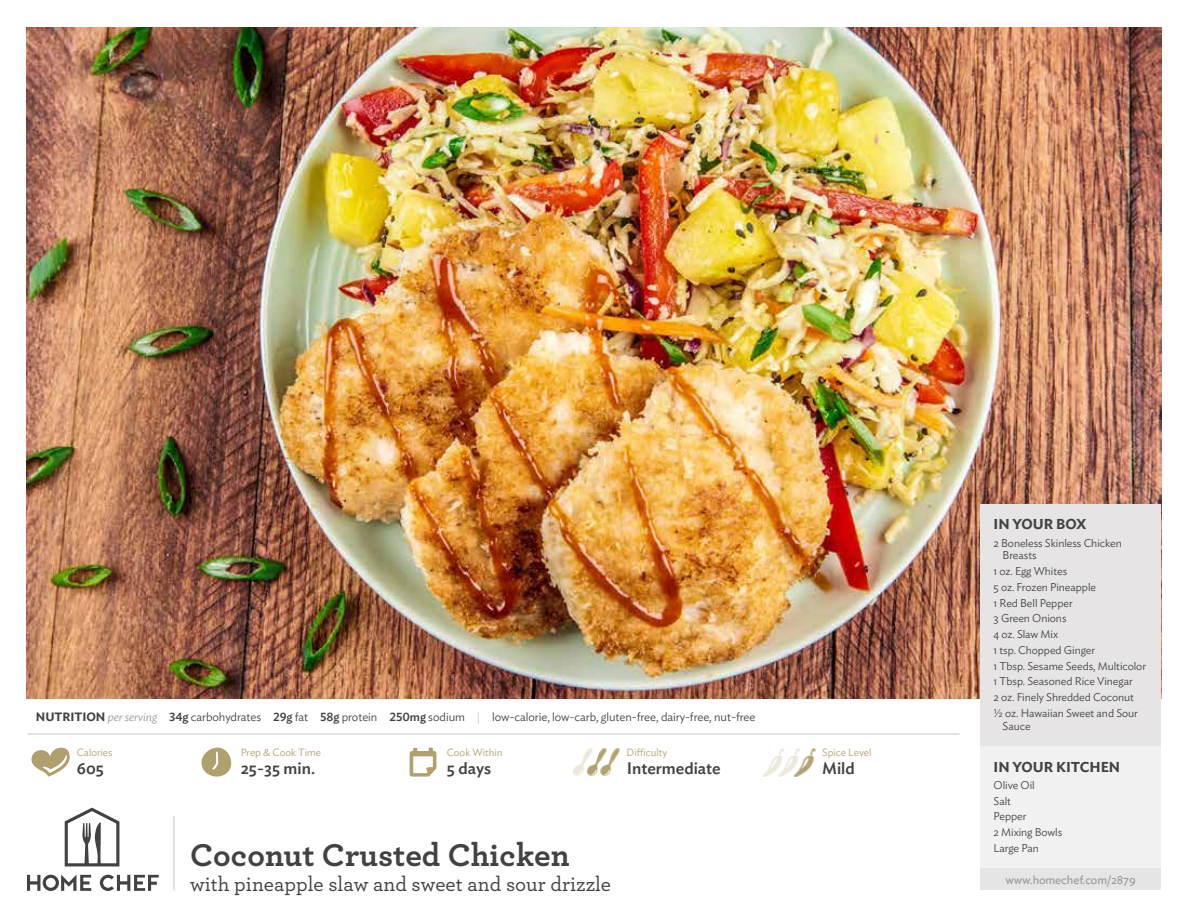
<style>
.page{position:relative;width:1188px;height:918px;background:#fff}
.page>*{position:absolute;margin:0;border:0;box-sizing:border-box;transform-origin:0 0}
.t1{font:700 33px "Archer";color:#414241}
.t2{font:500 21px "Archer";color:#414241}
.t3{font:500 16.5px "Ideal Sans";color:#414241}
.t4{font:600 14.25px "Ideal Sans";letter-spacing:-.005em;color:#414241}
.t5{font:300 12px "Ideal Sans";letter-spacing:-.005em;color:#414241}
.t6{font:12px "Ideal Sans";letter-spacing:-.005em;color:#9a9a9a}
.t7{font:300 11.25px/15.8px "Ideal Sans";letter-spacing:-.005em;color:#414241}
.t8{font:300 10.5px "Ideal Sans";color:#afa06e}
.s1{font-weight:600}
.s2{font-style:italic;color:#9a9a9a}
.s3{font-weight:500}
.s4{color:#c7c6c5}
</style>
<div class="page">
<img style="left:27px;top:27px;width:1134px;height:671px">
<div style="left:201px;top:748px;width:30px;height:29px;background:#afa06e;border-radius:14px"></div>
<svg style="left:212px;top:751px;width:6px;height:19px"></svg>
<svg style="left:409px;top:748px;width:28px;height:29px"></svg>
<svg style="left:31px;top:747px;width:39px;height:30px"></svg>
<svg style="left:27px;top:875px;width:132px;height:16px"></svg>
<svg style="left:65px;top:808px;width:54px;height:58px"></svg>
<hr style="left:174px;top:816px;width:1px;height:74px;background:#c7c6c5">
<img style="left:574px;top:748px;width:45px;height:28px">
<img style="left:762px;top:748px;width:53px;height:28px">
<div style="left:980px;top:505px;width:181px;height:385px;background:#e6e4e4"></div>
<div style="left:980px;top:747px;width:181px;height:143px;background:#f1f1f1"></div>
<div style="left:980px;top:869px;width:181px;height:21px;background:#e6e4e4"></div>
<hr style="left:28px;top:734px;width:931px;height:1px;background:#c7c6c5">
<p class="t5" style="left:36px;top:708px;width:721px"><span class="s1">NUTRITION</span> <span class="s2">per serving</span> <span class="s3">34g</span> carbohydrates <span class="s3">29g</span> fat <span class="s3">58g</span> protein <span class="s3">250mg</span> sodium <span class="s4">|</span> low-calorie, low-carb, gluten-free, dairy-free, nut-free</p>
<p class="t8" style="left:77px;top:744px;width:37px">Calories</p>
<p class="t8" style="left:241px;top:744px;width:82px">Prep &amp; Cook Time</p>
<p class="t8" style="left:447px;top:744px;width:57px">Cook Within</p>
<p class="t8" style="left:627px;top:744px;width:42px">Difficulty</p>
<p class="t8" style="left:822px;top:744px;width:51px">Spice Level</p>
<h3 class="t3" style="left:77px;top:756px;width:29px">605</h3>
<h3 class="t3" style="left:241px;top:756px;width:76px">25-35 min.</h3>
<h3 class="t3" style="left:447px;top:756px;width:46px">5 days</h3>
<h3 class="t3" style="left:627px;top:756px;width:96px">Intermediate</h3>
<h3 class="t3" style="left:822px;top:756px;width:34px">Mild</h3>
<h1 class="t1" style="left:190px;top:828px;width:381px">Coconut Crusted Chicken</h1>
<h2 class="t2" style="left:190px;top:869px;width:423px">with pineapple slaw and sweet and sour drizzle</h2>
<p class="t4" style="left:994px;top:513px;width:95px">IN YOUR BOX</p>
<p class="t7" style="left:1003px;top:535px;width:121px;line-height:12.8px;text-indent:-9px">2 Boneless Skinless Chicken<br>Breasts</p>
<p class="t7" style="left:994px;top:562px;width:154px">1 oz. Egg Whites<br>5 oz. Frozen Pineapple<br>1 Red Bell Pepper<br>3 Green Onions<br>4 oz. Slaw Mix<br>1 tsp. Chopped Ginger<br>1 Tbsp. Sesame Seeds, Multicolor<br>1 Tbsp. Seasoned Rice Vinegar<br>2 oz. Finely Shredded Coconut ½ oz. Hawaiian Sweet and Sour</p>
<p class="t7" style="left:1003px;top:717px;width:30px">Sauce</p>
<p class="t4" style="left:994px;top:755px;width:128px">IN YOUR KITCHEN</p>
<p class="t7" style="left:994px;top:776px;width:70px">Olive Oil<br>Salt<br>Pepper<br>2 Mixing Bowls<br>Large Pan</p>
<p class="t6" style="left:1005px;top:871px;width:132px">www.homechef.com/2879</p>
</div>
